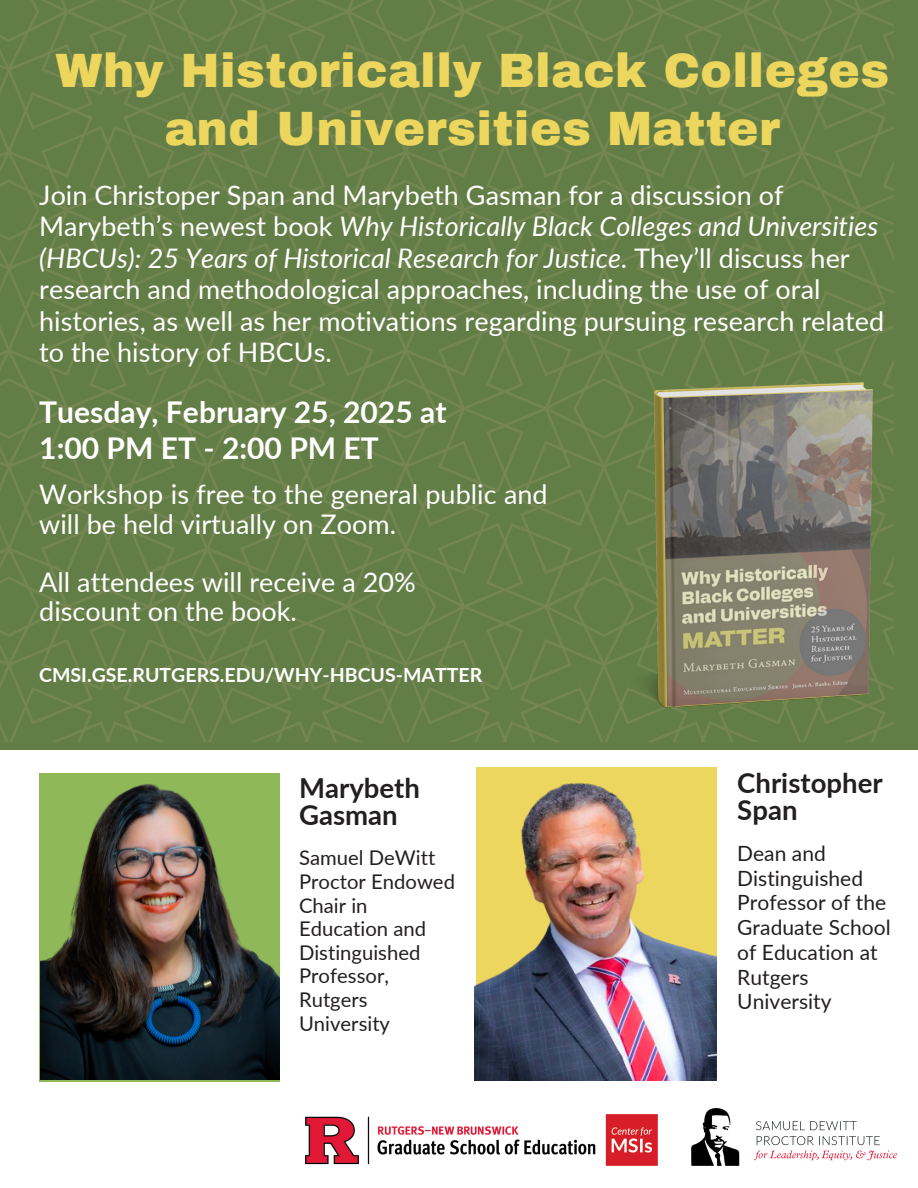
<style>
.page{position:relative;width:918px;height:1188px;background:#fff}
.page>*{position:absolute;margin:0;border:0;box-sizing:border-box;transform-origin:0 0}
.t1{font:900 47.1px/57.3px "Archivo";letter-spacing:.01em;color:#edd65e;text-align:center}
.t2{font:700 30px/36px "Lato";color:#fff}
.t3{font:700 27.6px/27px "Lato";color:#231f20}
.t4{font:27px/31.5px "Lato";color:#fff}
.t5{font:21px/24.8px "Lato";color:#231f20}
.t6{font:20.25px/23.7px "Lato";color:#231f20}
.t7{font:700 19.5px "Lato";color:#fff}
.s1{font-style:italic}
</style>
<div class="page">
<div style="left:0;top:0;width:917px;height:750px;background:#627d46"></div>
<img style="left:475px;top:767px;width:241px;height:313px">
<img style="left:306px;top:1115px;width:352px;height:50px">
<img style="left:691px;top:1109px;width:206px;height:56px">
<img style="left:0;top:0;width:894px;height:742px">
<img style="left:631px;top:383px;width:241px;height:325px">
<img style="left:40px;top:773px;width:240px;height:307px">
<h2 class="t1" style="left:55px;top:43px;width:835px">Why Historically Black Colleges and Universities Matter</h2>
<h3 class="t4" style="left:39px;top:179px;width:847px">Join Christoper Span and Marybeth Gasman for a discussion of Marybeth’s newest book <span class="s1">Why Historically Black Colleges and Universities (HBCUs): 25 Years of Historical Research for Justice</span>. They’ll discuss her research and methodological approaches, including the use of oral histories, as well as her motivations regarding pursuing research related to the history of HBCUs.</h3>
<h1 class="t2" style="left:39px;top:394px;width:409px">Tuesday, February 25, 2025 at<br>1:00 PM ET - 2:00 PM ET</h1>
<p class="t4" style="left:39px;top:479px;width:510px;line-height:29.2px">Workshop is free to the general public and will be held virtually on Zoom.</p>
<p class="t4" style="left:39px;top:567px;width:378px;line-height:29.2px">All attendees will receive a 20% discount on the book.</p>
<p class="t7" style="left:39px;top:662px;width:445px">CMSI.GSE.RUTGERS.EDU/WHY-HBCUS-MATTER</p>
<h4 class="t3" style="left:299px;top:774px;width:123px">Marybeth<br>Gasman</h4>
<p class="t6" style="left:299px;top:846px;width:138px">Samuel DeWitt</p>
<p class="t6" style="left:299px;top:869px;width:158px">Proctor Endowed</p>
<p class="t6" style="left:299px;top:893px;width:129px">Chair in<br>Education and<br>Distinguished<br>Professor,<br>Rutgers<br>University</p>
<h3 class="t3" style="left:737px;top:769px;width:147px">Christopher<br>Span</h3>
<h3 class="t5" style="left:737px;top:840px;width:155px">Dean and<br>Distinguished<br>Professor of the<br>Graduate School of Education at<br>Rutgers<br>University</h3>
</div>
